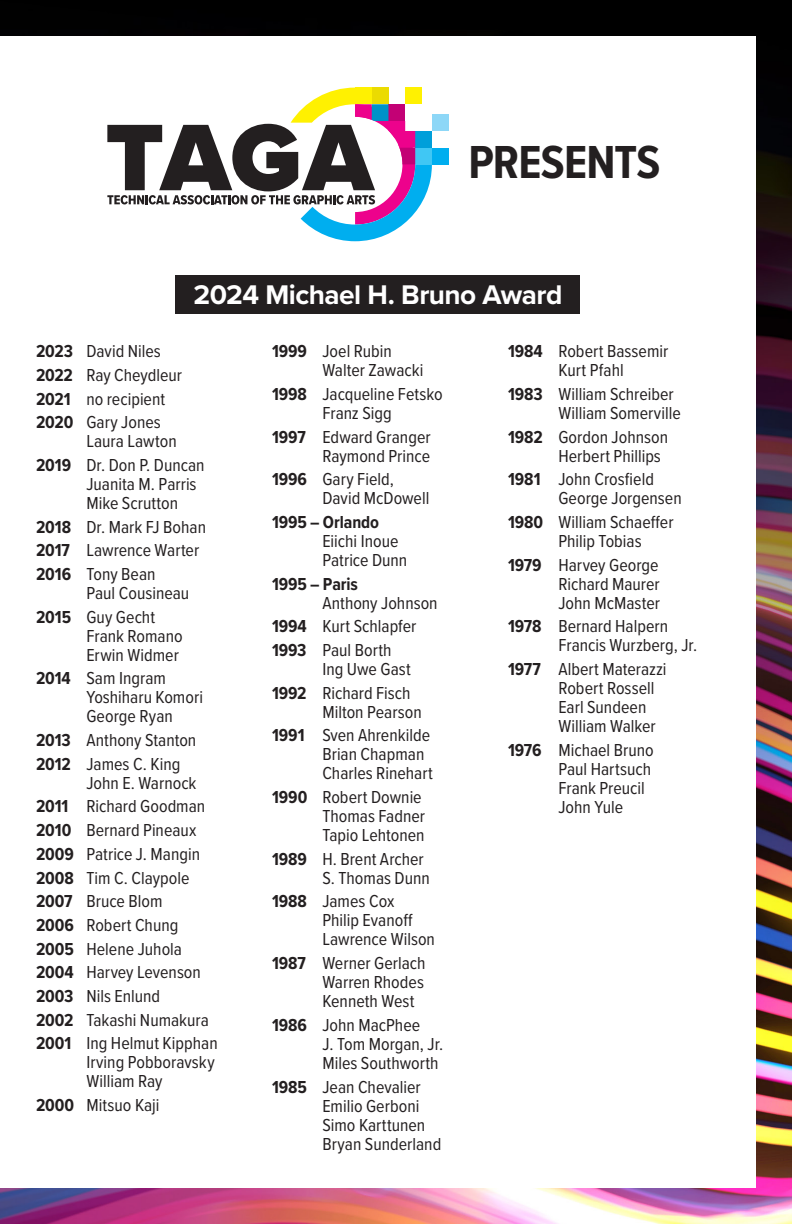
<style>
.page{position:relative;width:792px;height:1224px;background:#fff}
.page>*{position:absolute;margin:0;border:0;box-sizing:border-box;transform-origin:0 0}
.t1{font:700 48px "Proxima Nova Cond";letter-spacing:-.02em;color:#231f20}
.t2{font:700 28px "Proxima Nova";letter-spacing:-.02em;color:#fff}
.Tabbed_list{font:18px/19px "Proxima Nova Cond";color:#231f20}
.s1{font-weight:700}
</style>
<div class="page">
<img style="left:0;top:0;width:792px;height:1224px">
<div style="left:0;top:36px;width:756px;height:1152px;background:#fff"></div>
<div style="left:432px;top:114px;width:17px;height:17px;background:#8dd7f7"></div>
<div style="left:432px;top:148px;width:17px;height:16px;background:#00aeef"></div>
<svg style="left:107px;top:88px;width:325px;height:153px"></svg>
<div style="left:176px;top:275px;width:404px;height:39px;background:#231f20"></div>
<p class="t1" style="left:469px;top:127px;width:193px">PRESENTS</p>
<p class="t2" style="left:193px;top:273px;width:371px">2024 Michael H. Bruno Award</p>
<p class="Tabbed_list" style="left:36px;top:341px;width:126px"><span class="s1">2023</span> David Niles</p>
<p class="Tabbed_list" style="left:36px;top:365px;width:148px"><span class="s1">2022</span> Ray Cheydleur</p>
<p class="Tabbed_list" style="left:36px;top:388px;width:131px"><span class="s1">2021</span> no recipient</p>
<p class="Tabbed_list" style="left:86px;top:412px;width:92px;text-indent:-50px"><span class="s1">2020</span> Gary Jones<br>Laura Lawton</p>
<p class="Tabbed_list" style="left:86px;top:455px;width:120px;text-indent:-50px"><span class="s1">2019</span> Dr. Don P. Duncan<br>Juanita M. Parris<br>Mike Scrutton</p>
<p class="Tabbed_list" style="left:36px;top:516px;width:172px"><span class="s1">2018</span> Dr. Mark FJ Bohan</p>
<p class="Tabbed_list" style="left:36px;top:540px;width:165px"><span class="s1">2017</span> Lawrence Warter</p>
<p class="Tabbed_list" style="left:86px;top:564px;width:104px;text-indent:-50px"><span class="s1">2016</span> Tony Bean<br>Paul Cousineau</p>
<p class="Tabbed_list" style="left:86px;top:607px;width:98px;text-indent:-50px"><span class="s1">2015</span> Guy Gecht<br>Frank Romano<br>Erwin Widmer</p>
<p class="Tabbed_list" style="left:86px;top:668px;width:118px;text-indent:-50px"><span class="s1">2014</span> Sam Ingram<br>Yoshiharu Komori<br>George Ryan</p>
<p class="Tabbed_list" style="left:36px;top:730px;width:162px"><span class="s1">2013</span> Anthony Stanton</p>
<p class="Tabbed_list" style="left:86px;top:754px;width:112px;text-indent:-50px"><span class="s1">2012</span> James C. King<br>John E. Warnock</p>
<p class="Tabbed_list" style="left:36px;top:796px;width:171px"><span class="s1">2011</span> Richard Goodman</p>
<p class="Tabbed_list" style="left:36px;top:820px;width:162px"><span class="s1">2010</span> Bernard Pineaux</p>
<p class="Tabbed_list" style="left:36px;top:844px;width:166px"><span class="s1">2009</span> Patrice J. Mangin</p>
<p class="Tabbed_list" style="left:36px;top:867px;width:155px"><span class="s1">2008</span> Tim C. Claypole</p>
<p class="Tabbed_list" style="left:36px;top:891px;width:128px"><span class="s1">2007</span> Bruce Blom</p>
<p class="Tabbed_list" style="left:36px;top:915px;width:144px"><span class="s1">2006</span> Robert Chung</p>
<p class="Tabbed_list" style="left:36px;top:938px;width:148px"><span class="s1">2005</span> Helene Juhola</p>
<p class="Tabbed_list" style="left:36px;top:962px;width:166px"><span class="s1">2004</span> Harvey Levenson</p>
<p class="Tabbed_list" style="left:36px;top:986px;width:126px"><span class="s1">2003</span> Nils Enlund</p>
<p class="Tabbed_list" style="left:36px;top:1009px;width:175px"><span class="s1">2002</span> Takashi Numakura</p>
<p class="Tabbed_list" style="left:86px;top:1033px;width:133px;text-indent:-50px"><span class="s1">2001</span> Ing Helmut Kipphan<br>Irving Pobboravsky<br>William Ray</p>
<p class="Tabbed_list" style="left:36px;top:1095px;width:125px"><span class="s1">2000</span> Mitsuo Kaji</p>
<p class="Tabbed_list" style="left:322px;top:341px;width:103px;text-indent:-50px"><span class="s1">1999</span> Joel Rubin<br>Walter Zawacki</p>
<p class="Tabbed_list" style="left:272px;top:384px;width:172px;text-align:center"><span class="s1">1998</span> Jacqueline Fetsko<br>Franz Sigg</p>
<p class="Tabbed_list" style="left:272px;top:426px;width:160px;text-align:right"><span class="s1">1997</span> Edward Granger<br>Raymond Prince</p>
<p class="Tabbed_list" style="left:322px;top:469px;width:108px;text-indent:-50px"><span class="s1">1996</span> Gary Field,<br>David McDowell</p>
<p class="Tabbed_list" style="left:322px;top:512px;width:86px;text-indent:-50px"><span class="s1">1995 – Orlando<br></span>Eiichi Inoue<br>Patrice Dunn</p>
<p class="Tabbed_list" style="left:322px;top:573px;width:117px;text-indent:-50px"><span class="s1">1995 – Paris<br></span>Anthony Johnson</p>
<p class="Tabbed_list" style="left:272px;top:616px;width:146px"><span class="s1">1994</span> Kurt Schlapfer</p>
<p class="Tabbed_list" style="left:322px;top:640px;width:90px;text-indent:-50px"><span class="s1">1993</span> Paul Borth<br>Ing Uwe Gast</p>
<p class="Tabbed_list" style="left:322px;top:683px;width:101px;text-indent:-50px"><span class="s1">1992</span> Richard Fisch<br>Milton Pearson</p>
<p class="Tabbed_list" style="left:322px;top:725px;width:112px;text-indent:-50px"><span class="s1">1991</span> Sven Ahrenkilde<br>Brian Chapman<br>Charles Rinehart</p>
<p class="Tabbed_list" style="left:322px;top:787px;width:104px;text-indent:-50px"><span class="s1">1990</span> Robert Downie<br>Thomas Fadner<br>Tapio Lehtonen</p>
<p class="Tabbed_list" style="left:322px;top:849px;width:109px;text-indent:-50px"><span class="s1">1989</span> H. Brent Archer<br>S. Thomas Dunn</p>
<p class="Tabbed_list" style="left:322px;top:891px;width:114px;text-indent:-50px"><span class="s1">1988</span> James Cox<br>Philip Evanoff<br>Lawrence Wilson</p>
<p class="Tabbed_list" style="left:322px;top:953px;width:105px;text-align:justify;text-indent:-50px"><span class="s1">1987</span> Werner Gerlach Warren Rhodes Kenneth West</p>
<p class="Tabbed_list" style="left:322px;top:1015px;width:122px;text-indent:-50px"><span class="s1">1986</span> John MacPhee<br>J. Tom Morgan, Jr.<br>Miles Southworth</p>
<p class="Tabbed_list" style="left:322px;top:1076px;width:120px;text-indent:-50px"><span class="s1">1985</span> Jean Chevalier<br>Emilio Gerboni<br>Simo Karttunen<br>Bryan Sunderland</p>
<p class="Tabbed_list" style="left:508px;top:341px;width:162px;text-align:center"><span class="s1">1984</span> Robert Bassemir<br>Kurt Pfahl</p>
<p class="Tabbed_list" style="left:558px;top:384px;width:124px;text-indent:-50px"><span class="s1">1983</span> William Schreiber<br>William Somerville</p>
<p class="Tabbed_list" style="left:558px;top:426px;width:111px;text-indent:-50px"><span class="s1">1982</span> Gordon Johnson<br>Herbert Phillips</p>
<p class="Tabbed_list" style="left:558px;top:469px;width:125px;text-indent:-50px"><span class="s1">1981</span> John Crosfield<br>George Jorgensen</p>
<p class="Tabbed_list" style="left:558px;top:512px;width:117px;text-indent:-50px"><span class="s1">1980</span> William Schaeffer<br>Philip Tobias</p>
<p class="Tabbed_list" style="left:558px;top:554px;width:103px;text-align:justify;text-indent:-50px"><span class="s1">1979</span> Harvey George Richard Maurer John McMaster</p>
<p class="Tabbed_list" style="left:558px;top:616px;width:140px;text-indent:-50px"><span class="s1">1978</span> Bernard Halpern<br>Francis Wurzberg, Jr.</p>
<p class="Tabbed_list" style="left:558px;top:659px;width:110px;text-indent:-50px"><span class="s1">1977</span> Albert Materazzi<br>Robert Rossell<br>Earl Sundeen<br>William Walker</p>
<p class="Tabbed_list" style="left:558px;top:740px;width:97px;text-indent:-50px"><span class="s1">1976</span> Michael Bruno<br>Paul Hartsuch<br>Frank Preucil<br>John Yule</p>
</div>
